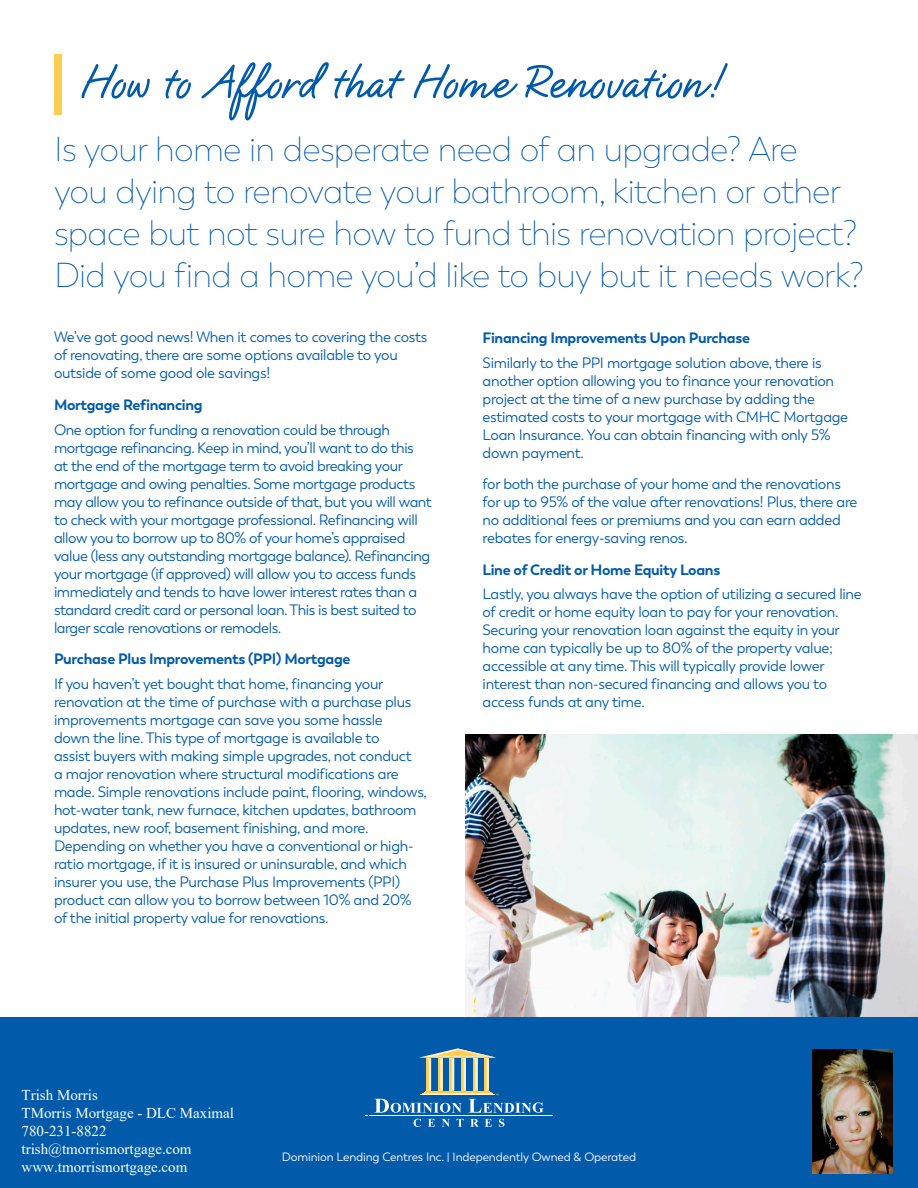
<style>
.page{position:relative;width:918px;height:1188px;background:#fff}
.page>*{position:absolute;margin:0;border:0;box-sizing:border-box;transform-origin:0 0}
.Headers_LRG{font:700 52.5px "Natural Script";color:#015aaa}
.Body_copy{font:200 34.5px/42px "Trenda";letter-spacing:-.02em;color:#015aaa}
.Body_copy-2{font:15px/18px "Trenda";letter-spacing:-.02em;color:#015aaa}
.Body_copy-3{font:700 15px "Trenda";letter-spacing:-.02em;color:#015aaa}
.t1{font:15px/18px "Times New Roman";color:#fff}
.Body_copy-4{font:12px "Trenda";letter-spacing:-.01em;color:#fff}
</style>
<div class="page">
<div style="left:54px;top:54px;width:7px;height:61px;background:#fecc4e"></div>
<img style="left:465px;top:734px;width:453px;height:283px">
<div style="left:0;top:1017px;width:918px;height:171px;background:#015aaa"></div>
<svg style="left:414px;top:1119px;width:7px;height:8px"></svg>
<svg style="left:428px;top:1119px;width:7px;height:8px"></svg>
<svg style="left:442px;top:1119px;width:8px;height:8px"></svg>
<svg style="left:456px;top:1119px;width:8px;height:8px"></svg>
<svg style="left:470px;top:1119px;width:9px;height:8px"></svg>
<svg style="left:485px;top:1119px;width:7px;height:8px"></svg>
<svg style="left:499px;top:1119px;width:5px;height:8px"></svg>
<hr style="left:369px;top:1115px;width:180px;height:1px;background:#fff">
<svg style="left:374px;top:1048px;width:170px;height:65px"></svg>
<img style="left:813px;top:1050px;width:79px;height:123px">
<p class="Headers_LRG" style="left:82px;top:49px;width:651px">How to Afford that Home Renovation!</p>
<p class="Body_copy" style="left:54px;top:129px;width:811px">Is your home in desperate need of an upgrade? Are<br>you dying to renovate your bathroom, kitchen or other space but not sure how to fund this renovation project?<br>Did you find a home you’d like to buy but it needs work?</p>
<p class="Body_copy-2" style="left:54px;top:328px;width:375px">We’ve got good news! When it comes to covering the costs of renovating, there are some options available to you outside of some good ole savings!</p>
<p class="Body_copy-3" style="left:54px;top:395px;width:150px">Mortgage Refinancing</p>
<p class="Body_copy-2" style="left:54px;top:421px;width:379px">One option for funding a renovation could be through mortgage refinancing. Keep in mind, you’ll want to do this<br>at the end of the mortgage term to avoid breaking your mortgage and owing penalties. Some mortgage products may allow you to refinance outside of that, but you will want to check with your mortgage professional. Refinancing will allow you to borrow up to 80% of your home’s appraised value (less any outstanding mortgage balance). Refinancing your mortgage (if approved) will allow you to access funds immediately and tends to have lower interest rates than a standard credit card or personal loan. This is best suited to larger scale renovations or remodels.</p>
<p class="Body_copy-3" style="left:54px;top:649px;width:298px">Purchase Plus Improvements (PPI) Mortgage</p>
<p class="Body_copy-2" style="left:54px;top:675px;width:374px">If you haven’t yet bought that home, financing your renovation at the time of purchase with a purchase plus improvements mortgage can save you some hassle<br>down the line. This type of mortgage is available to<br>assist buyers with making simple upgrades, not conduct<br>a major renovation where structural modifications are made. Simple renovations include paint, flooring, windows, hot-water tank, new furnace, kitchen updates, bathroom updates, new roof, basement finishing, and more.<br>Depending on whether you have a conventional or high&shy;ratio mortgage, if it is insured or uninsurable, and which insurer you use, the Purchase Plus Improvements (PPI) product can allow you to borrow between 10% and 20% of the initial property value for renovations.</p>
<p class="Body_copy-3" style="left:483px;top:328px;width:269px">Financing Improvements Upon Purchase</p>
<p class="Body_copy-2" style="left:483px;top:354px;width:367px">Similarly to the PPI mortgage solution above, there is another option allowing you to finance your renovation project at the time of a new purchase by adding the estimated costs to your mortgage with CMHC Mortgage Loan Insurance. You can obtain financing with only 5% down payment.</p>
<p class="Body_copy-2" style="left:483px;top:475px;width:376px">for both the purchase of your home and the renovations for up to 95% of the value after renovations! Plus, there are no additional fees or premiums and you can earn added rebates for energy-saving renos.</p>
<p class="Body_copy-3" style="left:483px;top:560px;width:239px">Line of Credit or Home Equity Loans</p>
<p class="Body_copy-2" style="left:483px;top:585px;width:381px">Lastly, you always have the option of utilizing a secured line of credit or home equity loan to pay for your renovation.<br>Securing your renovation loan against the equity in your home can typically be up to 80% of the property value; accessible at any time. This will typically provide lower interest than non-secured financing and allows you to access funds at any time.</p>
<p class="t1" style="left:22px;top:1086px;width:214px">Trish Morris<br>TMorris Mortgage - DLC Maximal<br>780-231-8822 trish@tmorrismortgage.com www.tmorrismortgage.com</p>
<p class="Body_copy-4" style="left:282px;top:1149px;width:356px">Dominion Lending Centres Inc. | Independently Owned &amp; Operated</p>
</div>
